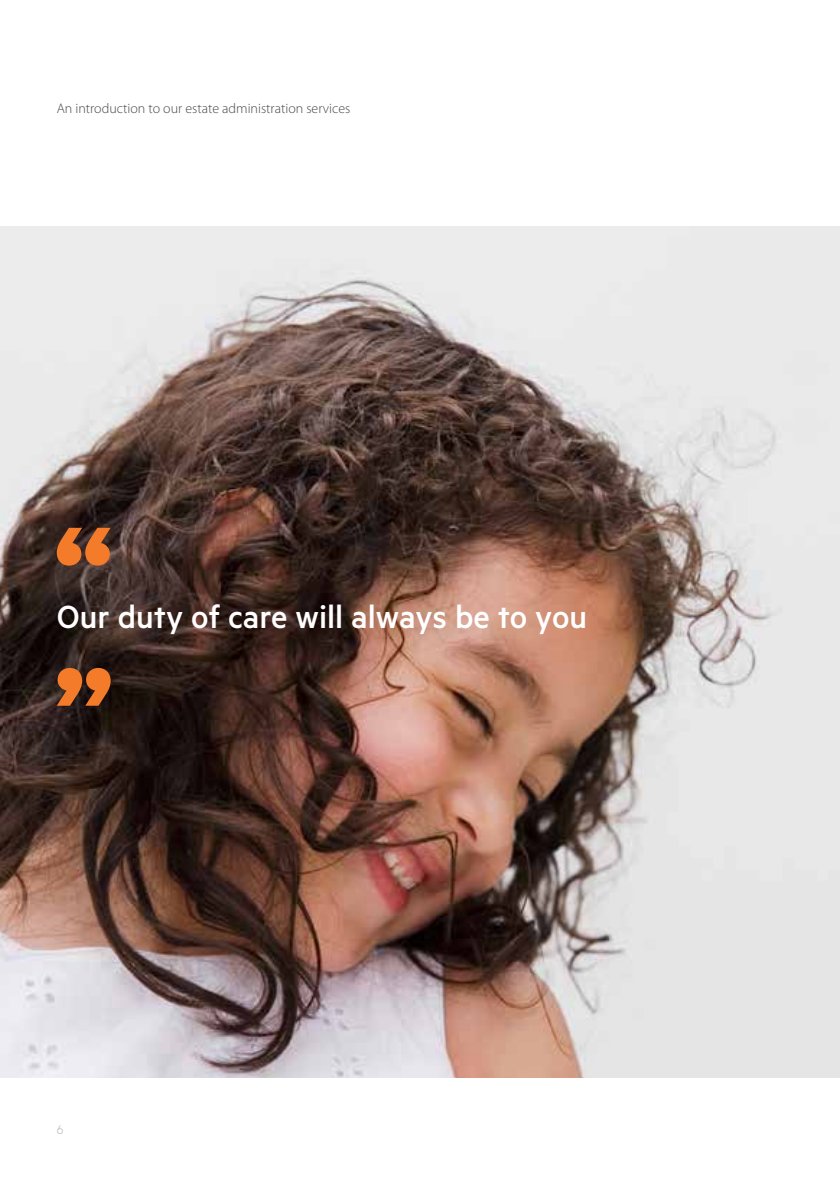
<style>
.page{position:relative;width:840px;height:1191px;background:#fff}
.page>*{position:absolute;margin:0;border:0;box-sizing:border-box;transform-origin:0 0}
.t1{font:500 36px "Metric";color:#fff}
.t2{font:300 14px "Myriad Pro";color:#48484a}
.t3{font:300 14px "Metric";color:#b2b4b6}
</style>
<div class="page">
<img style="left:0;top:227px;width:839px;height:850px">
<svg style="left:57px;top:528px;width:54px;height:37px;background:#b45f28"></svg>
<svg style="left:57px;top:668px;width:54px;height:37px;background:#ac5922"></svg>
<p class="t2" style="left:57px;top:100px;width:295px">An introduction to our estate administration services</p>
<h1 class="t1" style="left:57px;top:596px;width:531px">Our duty of care will always be to you</h1>
<p class="t3" style="left:57px;top:1121px;width:8px">6</p>
</div>
